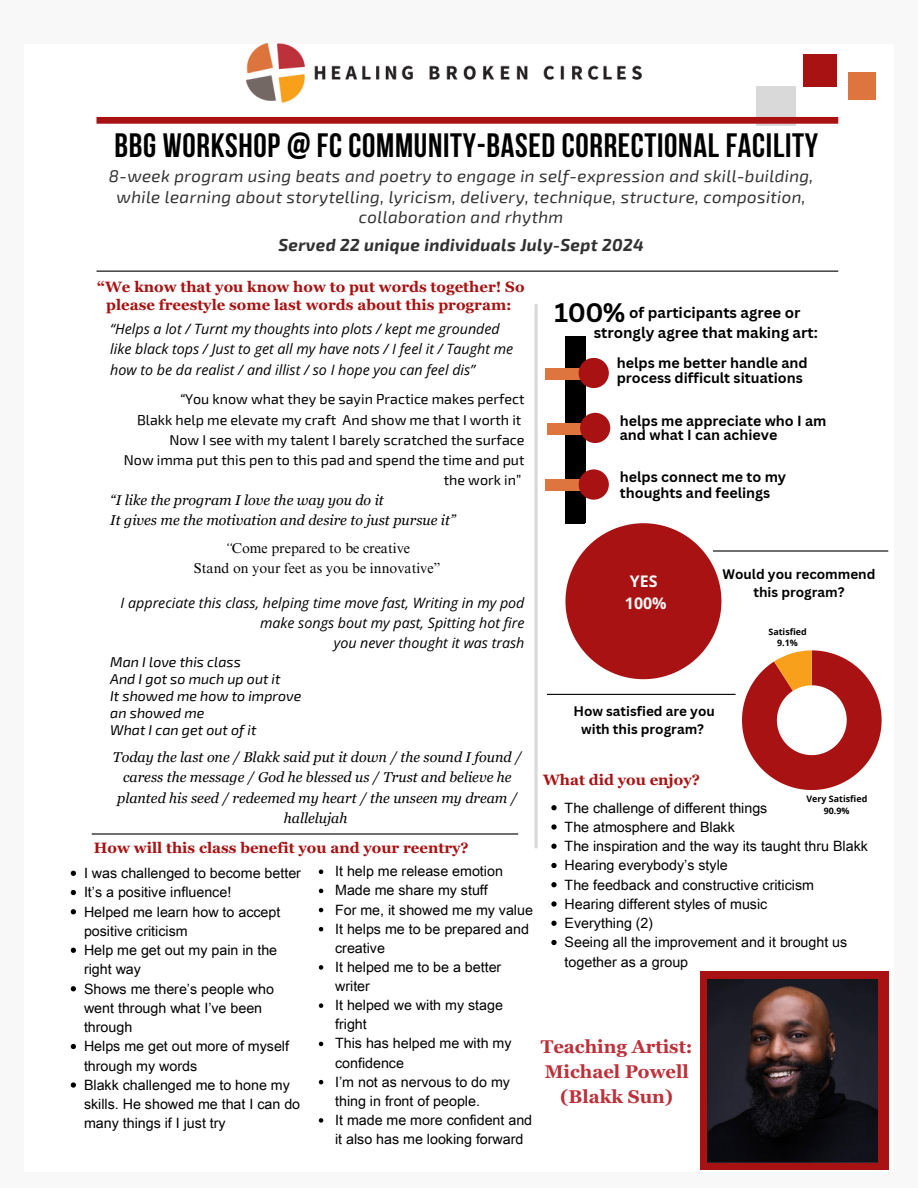
<style>
.page{position:relative;width:918px;height:1188px;background:#f8f8f8}
.page>*{position:absolute;margin:0;border:0;box-sizing:border-box;transform-origin:0 0}
.t1{font:700 33.6px "Bebas Neue";letter-spacing:.02em;color:#000}
.t2{font:700 26.1px "Canva Sans";color:#000}
.t3{font:700 18.45px/24.8px "Georgia Pro";color:#bc313a;text-align:center}
.t4{font:italic 16.95px/20.5px "Exo 2";letter-spacing:.02em;color:#323232;text-align:center}
.t5{font:italic 700 16.95px "Exo 2";letter-spacing:.02em;color:#323232}
.t6{font:700 16.05px/21.9px "Open Sans";color:#f8f8f8;text-align:center}
.t7{font:700 15px/18px "Georgia Pro";color:#a81212;text-align:center}
.t8{font:700 15px "Canva Sans";color:#000}
.t9{font:14.25px/19.2px "Arial Unicode MS";color:#000}
.t10{font:italic 14.25px/20.2px "Open Sans";color:#000}
.t11{font:italic 14.25px/20.2px "Georgia Pro";color:#000;text-align:center}
.t12{font:14.25px/20.2px "Exo 2";color:#000;text-align:right}
.t13{font:700 14.25px/14.7px "Canva Sans";color:#000}
.t14{font:italic 14.25px "Exo 2";color:#000}
.t15{font:14.25px "Times NRMT Pro";color:#000}
.t16{font:700 13.5px "Canva Sans";color:#000}
.t17{font:700 8.85px/12.5px "Open Sans";color:#000;text-align:center}
.s1{font-style:italic}
</style>
<div class="page">
<div style="left:24px;top:44px;width:870px;height:1128px;background:#fff"></div>
<img style="left:246px;top:44px;width:395px;height:58px">
<div style="left:546px;top:368px;width:51px;height:12px;background:#de743e"></div>
<div style="left:756px;top:86px;width:40px;height:40px;background:#d9d9d9"></div>
<div style="left:803px;top:54px;width:34px;height:32px;background:#a81212"></div>
<div style="left:848px;top:73px;width:28px;height:27px;background:#de743e"></div>
<div style="left:97px;top:117px;width:741px;height:7px;background:#a81212"></div>
<svg style="left:742px;top:650px;width:140px;height:140px"></svg>
<svg style="left:565px;top:336px;width:156px;height:343px"></svg>
<div style="left:547px;top:423px;width:52px;height:12px;background:#de743e"></div>
<div style="left:580px;top:413px;width:30px;height:30px;background:#a81212;border-radius:50%"></div>
<div style="left:546px;top:480px;width:51px;height:11px;background:#de743e"></div>
<div style="left:579px;top:469px;width:30px;height:31px;background:#a81212;border-radius:50%"></div>
<hr style="left:97px;top:271px;width:741px;height:1px;background:#000">
<hr style="left:547px;top:694px;width:189px;height:1px;background:#000">
<hr style="left:713px;top:550px;width:175px;height:2px;background:#000">
<hr style="left:92px;top:833px;width:426px;height:2px;background:#000">
<hr style="left:534px;top:304px;width:4px;height:544px;background:#d9d9d9;border-radius:2px">
<svg style="left:551px;top:805px;width:6px;height:5px"></svg>
<svg style="left:551px;top:824px;width:6px;height:6px"></svg>
<svg style="left:551px;top:844px;width:6px;height:5px"></svg>
<svg style="left:551px;top:863px;width:6px;height:5px"></svg>
<svg style="left:551px;top:882px;width:6px;height:5px"></svg>
<svg style="left:551px;top:901px;width:6px;height:6px"></svg>
<svg style="left:551px;top:921px;width:6px;height:5px"></svg>
<svg style="left:551px;top:940px;width:6px;height:5px"></svg>
<div style="left:700px;top:971px;width:188px;height:199px;background:#a81212"></div>
<img style="left:707px;top:979px;width:170px;height:184px">
<svg style="left:71px;top:871px;width:5px;height:5px"></svg>
<svg style="left:71px;top:890px;width:5px;height:5px"></svg>
<svg style="left:71px;top:909px;width:5px;height:5px"></svg>
<svg style="left:71px;top:948px;width:5px;height:5px"></svg>
<svg style="left:71px;top:986px;width:5px;height:5px"></svg>
<svg style="left:71px;top:1044px;width:5px;height:5px"></svg>
<svg style="left:71px;top:1082px;width:5px;height:6px"></svg>
<svg style="left:319px;top:870px;width:4px;height:4px"></svg>
<svg style="left:319px;top:889px;width:4px;height:4px"></svg>
<svg style="left:319px;top:908px;width:4px;height:4px"></svg>
<svg style="left:319px;top:927px;width:4px;height:4px"></svg>
<svg style="left:319px;top:965px;width:4px;height:5px"></svg>
<svg style="left:319px;top:1003px;width:4px;height:5px"></svg>
<svg style="left:319px;top:1042px;width:4px;height:4px"></svg>
<svg style="left:319px;top:1080px;width:4px;height:4px"></svg>
<svg style="left:319px;top:1118px;width:4px;height:5px"></svg>
<p class="t1" style="left:115px;top:132px;width:705px">BBG WORKSHOP @ FC COMMUNITY-BASED CORRECTIONAL FACILITY</p>
<p class="t4" style="left:109px;top:165px;width:706px">8-week program using beats and poetry to engage in self-expression and skill-building, while learning about storytelling, lyricism, delivery, technique, structure, composition, collaboration and rhythm</p>
<h5 class="t5" style="left:278px;top:233px;width:367px">Served 22 unique individuals July-Sept 2024</h5>
<p class="t7" style="left:97px;top:277px;width:429px">“We know that you know how to put words together! So please freestyle some last words about this program:</p>
<p class="t10" style="left:110px;top:318px;width:405px">“Helps a lot / Turnt my thoughts into plots / kept me grounded like black tops / Just to get all my have nots / I feel it / Taught me how to be da realist / and illist / so I hope you can feel dis”</p>
<p class="t12" style="left:180px;top:389px;width:346px"><span class="s1">“</span>You know what they be sayin Practice makes perfect</p>
<p class="t12" style="left:137px;top:409px;width:386px">Blakk help me elevate my craft And show me that I worth it</p>
<p class="t12" style="left:169px;top:429px;width:357px">Now I see with my talent I barely scratched the surface</p>
<p class="t12" style="left:124px;top:449px;width:402px">Now imma put this pen to this pad and spend the time and put the work in”</p>
<p class="t11" style="left:110px;top:490px;width:275px">“I like the program I love the way you do it</p>
<p class="t11" style="left:110px;top:510px;width:347px">It gives me the motivation and desire to just pursue it”</p>
<p class="t15" style="left:225px;top:543px;width:187px"><span class="s1">“</span>Come prepared to be creative</p>
<p class="t15" style="left:194px;top:563px;width:248px">Stand on your feet as you be innovative”</p>
<p class="t10" style="left:121px;top:592px;width:405px;text-align:right">I appreciate this class, helping time move fast, Writing in my pod make songs bout my past, Spitting hot fire</p>
<p class="t10" style="left:334px;top:633px;width:192px">you never thought it was trash</p>
<p class="t14" style="left:110px;top:653px;width:132px">Man I love this class</p>
<p class="t14" style="left:110px;top:670px;width:172px">And I got so much up out it</p>
<p class="t14" style="left:110px;top:687px;width:193px">It showed me how to improve</p>
<p class="t14" style="left:110px;top:703px;width:96px">an showed me</p>
<p class="t14" style="left:110px;top:720px;width:148px">What I can get out of it</p>
<p class="t11" style="left:113px;top:747px;width:411px">Today the last one / Blakk said put it down / the sound I found / caress the message / God he blessed us / Trust and believe he planted his seed / redeemed my heart / the unseen my dream / hallelujah</p>
<p class="t7" style="left:94px;top:839px;width:377px">How will this class benefit you and your reentry?</p>
<p class="t9" style="left:335px;top:861px;width:169px">It help me release emotion</p>
<h6 class="t9" style="left:335px;top:880px;width:154px">Made me share my stuff</h6>
<p class="t9" style="left:335px;top:899px;width:199px">For me, it showed me my value</p>
<p class="t9" style="left:335px;top:918px;width:195px">It helps me to be prepared and creative</p>
<p class="t9" style="left:335px;top:957px;width:168px">It helped me to be a better writer</p>
<p class="t9" style="left:335px;top:995px;width:169px">It helped we with my stage fright</p>
<p class="t9" style="left:335px;top:1033px;width:178px">This has helped me with my confidence</p>
<p class="t9" style="left:335px;top:1071px;width:176px">I’m not as nervous to do my thing in front of people.</p>
<p class="t9" style="left:335px;top:1110px;width:199px">It made me more confident and it also has me looking forward</p>
<p class="t9" style="left:84px;top:863px;width:218px">I was challenged to become better</p>
<p class="t9" style="left:84px;top:882px;width:149px">It’s a positive influence!</p>
<p class="t9" style="left:84px;top:901px;width:198px">Helped me learn how to accept positive criticism</p>
<p class="t9" style="left:84px;top:940px;width:195px">Help me get out my pain in the right way</p>
<p class="t9" style="left:84px;top:978px;width:192px">Shows me there’s people who went through what I’ve been through</p>
<p class="t9" style="left:84px;top:1036px;width:207px">Helps me get out more of myself through my words</p>
<p class="t9" style="left:84px;top:1075px;width:218px">Blakk challenged me to hone my skills. He showed me that I can do many things if I just try</p>
<p class="t2" style="left:555px;top:294px;width:72px">100%</p>
<p class="t8" style="left:629px;top:302px;width:173px">of participants agree or</p>
<h6 class="t8" style="left:594px;top:322px;width:226px">strongly agree that making art:</h6>
<p class="t13" style="left:617px;top:355px;width:193px">helps me better handle and process difficult situations</p>
<p class="t13" style="left:620px;top:413px;width:208px">helps me appreciate who I am and what I can achieve</p>
<p class="t13" style="left:620px;top:469px;width:168px;line-height:15.8px">helps connect me to my thoughts and feelings</p>
<p class="t6" style="left:625px;top:570px;width:43px">YES<br>100%</p>
<p class="t16" style="left:722px;top:565px;width:155px">Would you recommend</p>
<h6 class="t16" style="left:753px;top:583px;width:93px">this program?</h6>
<p class="t16" style="left:573px;top:702px;width:143px">How satisfied are you</p>
<p class="t16" style="left:581px;top:720px;width:124px">with this program?</p>
<p class="t7" style="left:543px;top:771px;width:158px">What did you enjoy?</p>
<p class="t17" style="left:768px;top:627px;width:40px;line-height:10.4px">Satisfied<br>9.1%</p>
<p class="t17" style="left:807px;top:792px;width:62px">Very Satisfied<br>90.9%</p>
<p class="t9" style="left:565px;top:797px;width:204px">The challenge of different things</p>
<h4 class="t9" style="left:565px;top:817px;width:172px">The atmosphere and Blakk</h4>
<h3 class="t9" style="left:565px;top:836px;width:305px">The inspiration and the way its taught thru Blakk</h3>
<p class="t9" style="left:565px;top:855px;width:165px">Hearing everybody’s style</p>
<h6 class="t9" style="left:565px;top:874px;width:251px">The feedback and constructive criticism</h6>
<h2 class="t9" style="left:565px;top:894px;width:204px">Hearing different styles of music</h2>
<p class="t9" style="left:565px;top:913px;width:90px">Everything (2)</p>
<h6 class="t9" style="left:565px;top:932px;width:284px">Seeing all the improvement and it brought us together as a group</h6>
<h3 class="t3" style="left:541px;top:1034px;width:154px">Teaching Artist:<br>Michael Powell (Blakk Sun)</h3>
</div>
